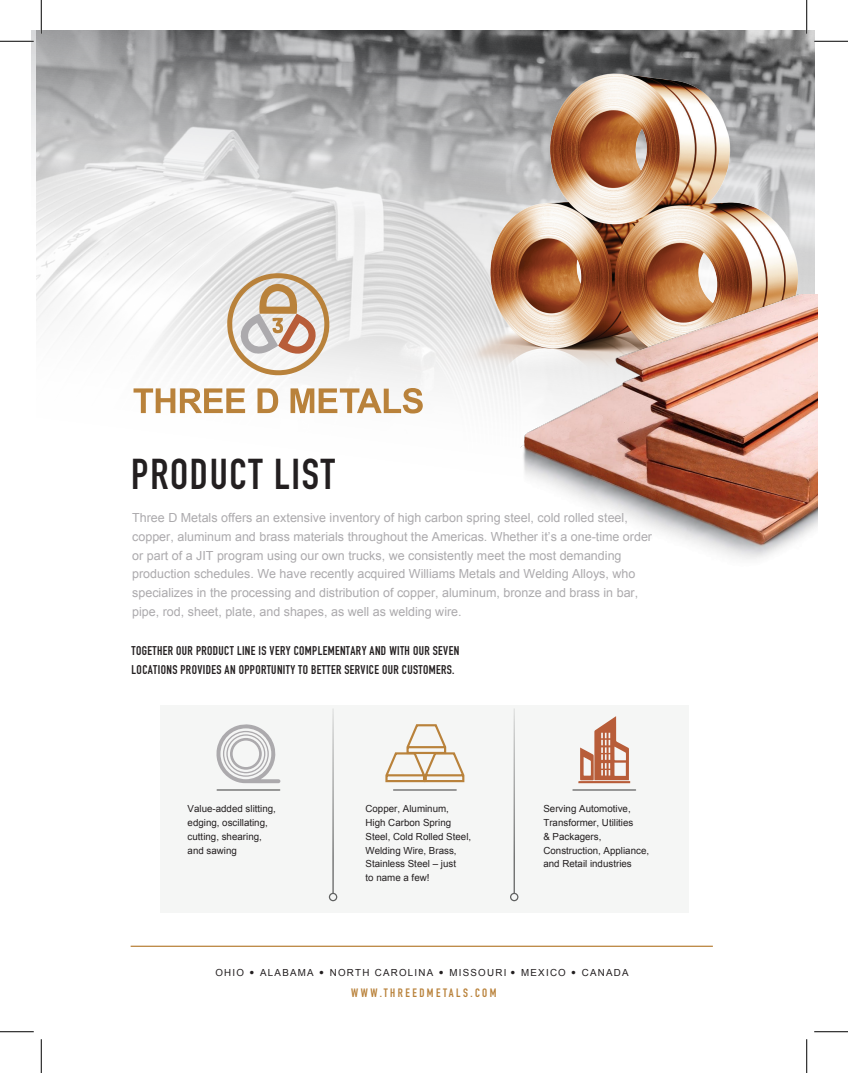
<style>
.page{position:relative;width:848px;height:1073px;background:#fff}
.page>*{position:absolute;margin:0;border:0;box-sizing:border-box;transform-origin:0 0}
.t1{font:700 42.5px "DIN Condensed";letter-spacing:.04em;color:#231f20}
.t2{font:12.5px/18.8px "Arial";color:#acaaad}
.t3{font:700 12.5px/18.8px "DIN Condensed";letter-spacing:.03em;color:#231f20}
.t4{font:700 12px "DIN Condensed";letter-spacing:.21em;color:#b9823b}
.t5{font:9.75px/13.8px "Arial";color:#231f20}
.t6{font:9.75px "Arial";letter-spacing:.13em;color:#231f20}
.s1{font-family:"DIN Condensed";font-weight:700}
</style>
<div class="page">
<div style="left:161px;top:705px;width:528px;height:207px;background:#f5f6f5"></div>
<hr style="left:332px;top:708px;width:2px;height:185px;background:#5f6060">
<div style="left:329px;top:892px;width:8px;height:9px;border:1px solid #5f6060;border-radius:50%"></div>
<hr style="left:513px;top:708px;width:2px;height:185px;background:#5f6060">
<div style="left:510px;top:892px;width:8px;height:9px;border:1px solid #5f6060;border-radius:50%"></div>
<svg style="left:578px;top:716px;width:52px;height:67px"></svg>
<svg style="left:216px;top:724px;width:64px;height:59px"></svg>
<svg style="left:32px;top:30px;width:782px;height:384px"></svg>
<hr style="left:217px;top:789px;width:63px;height:1px;background:#5f5f5f">
<hr style="left:393px;top:789px;width:63px;height:1px;background:#5f5f5f">
<hr style="left:573px;top:789px;width:62px;height:1px;background:#5f5f5f">
<img style="left:410px;top:46px;width:405px;height:335px">
<hr style="left:131px;top:945px;width:581px;height:1px;background:#b9823b">
<svg style="left:385px;top:724px;width:80px;height:59px"></svg>
<img style="left:520px;top:294px;width:298px;height:265px">
<svg style="left:133px;top:388px;width:112px;height:25px"></svg>
<svg style="left:257px;top:388px;width:21px;height:25px"></svg>
<svg style="left:290px;top:388px;width:133px;height:25px"></svg>
<svg style="left:227px;top:273px;width:102px;height:102px"></svg>
<hr style="left:0;top:40px;width:34px;height:2px;background:#fff">
<hr style="left:40px;top:0;width:2px;height:34px;background:#fff">
<hr style="left:805px;top:0;width:2px;height:34px;background:#fff">
<hr style="left:0;top:41px;width:34px;height:1px;background:#000">
<hr style="left:814px;top:41px;width:34px;height:1px;background:#000">
<hr style="left:0;top:1031px;width:34px;height:1px;background:#000">
<hr style="left:814px;top:1031px;width:34px;height:1px;background:#000">
<hr style="left:41px;top:0;width:1px;height:34px;background:#000">
<hr style="left:41px;top:1039px;width:1px;height:33px;background:#000">
<hr style="left:806px;top:0;width:1px;height:34px;background:#000">
<hr style="left:806px;top:1039px;width:1px;height:33px;background:#000">
<h1 class="t1" style="left:131px;top:445px;width:205px">PRODUCT LIST</h1>
<p class="t2" style="left:132px;top:508px;width:521px">Three D Metals offers an extensive inventory of high carbon spring steel, cold rolled steel, copper, aluminum and brass materials throughout the Americas. Whether it’s a one-time order or part of a JIT program using our own trucks, we consistently meet the most demanding production schedules. We have recently acquired Williams Metals and Welding Alloys, who specializes in the processing and distribution of copper, aluminum, bronze and brass in bar, pipe, rod, sheet, plate, and shapes, as well as welding wire.</p>
<p class="t3" style="left:132px;top:641px;width:329px">TOGETHER OUR PRODUCT LINE IS VERY COMPLEMENTARY AND WITH OUR SEVEN<br>LOCATIONS PROVIDES AN OPPORTUNITY TO BETTER SERVICE OUR CUSTOMERS.</p>
<p class="t5" style="left:188px;top:802px;width:90px">Value-added slitting, edging, oscillating, cutting, shearing, and sawing</p>
<p class="t5" style="left:365px;top:802px;width:107px">Copper, Aluminum,<br>High Carbon Spring<br>Steel, Cold Rolled Steel,<br>Welding Wire, Brass,<br>Stainless Steel – just<br>to name a few!</p>
<p class="t5" style="left:543px;top:802px;width:107px">Serving Automotive,<br>Transformer, Utilities<br>&amp; Packagers,<br>Construction, Appliance, and Retail industries</p>
<p class="t6" style="left:215px;top:966px;width:415px">OHIO <span class="s1">•</span> ALABAMA <span class="s1">•</span> NORTH CAROLINA <span class="s1">•</span> MISSOURI <span class="s1">•</span> MEXICO <span class="s1">•</span> CANADA</p>
<p class="t4" style="left:351px;top:985px;width:147px">WWW.THREEDMETALS.COM</p>
</div>
